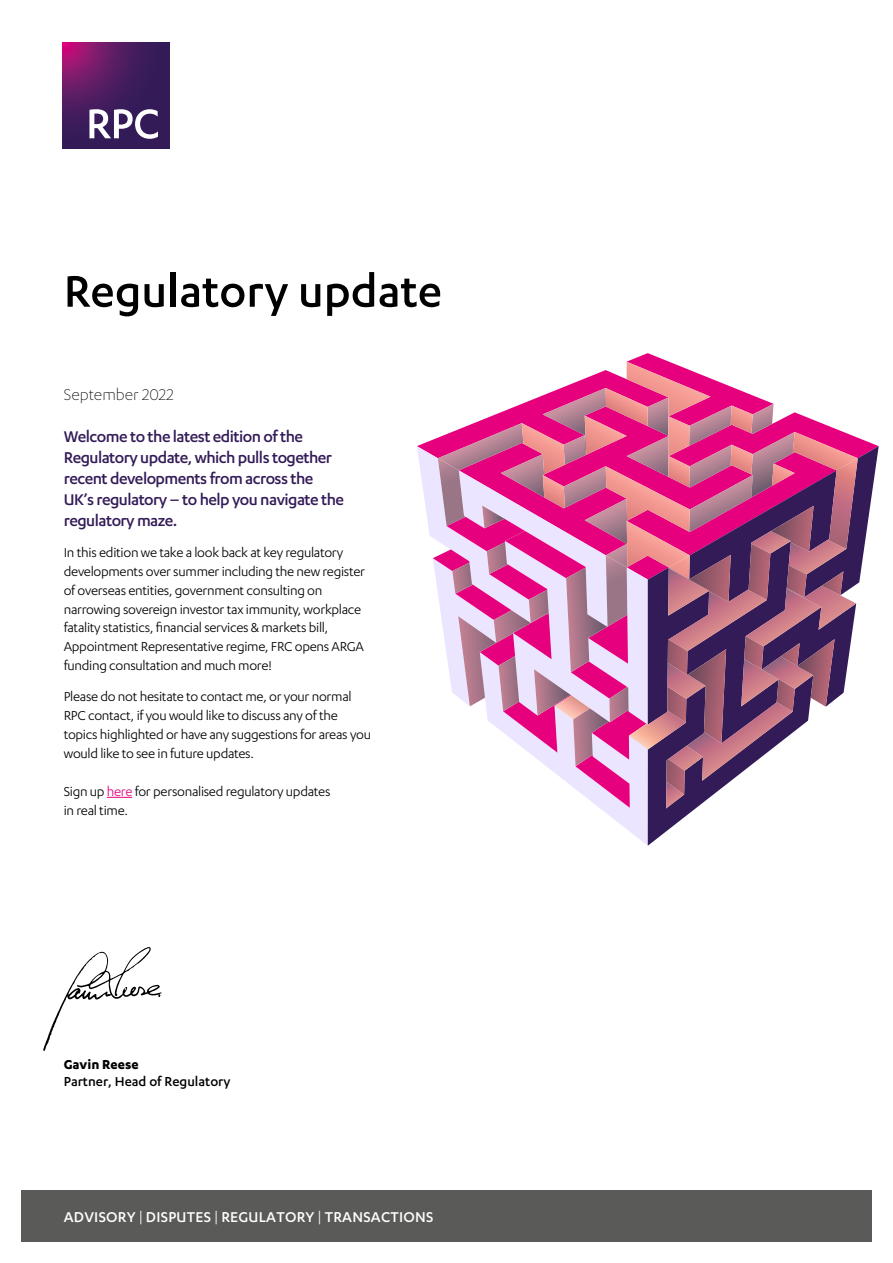
<style>
.page{position:relative;width:893px;height:1263px;background:#fff}
.page>*{position:absolute;margin:0;border:0;box-sizing:border-box;transform-origin:0 0}
.t1{font:500 51px "Karbon";color:#000}
.t2{font:500 18px/21px "Karbon";letter-spacing:-.03em;color:#331b58}
.t3{font:300 18px "Karbon";color:#000}
.t4{font:500 16.5px "Karbon";letter-spacing:.015em;color:#fff}
.t5{font:15px/18.8px "Karbon";letter-spacing:-.02em;color:#000}
.t6{font:500 15px "Karbon";color:#000}
.t7{font:700 15px "Karbon";color:#000}
.s1{color:#e6007d}
.s2{font-weight:400}
</style>
<div class="page">
<svg style="left:63px;top:43px;width:106px;height:106px;background:#4e1b5f"></svg>
<svg style="left:89px;top:109px;width:69px;height:30px"></svg>
<svg style="left:43px;top:947px;width:119px;height:104px"></svg>
<div style="left:21px;top:1191px;width:851px;height:51px;background:#5a5a59"></div>
<svg style="left:107px;top:797px;width:25px;height:1px"></svg>
<svg style="left:417px;top:446px;width:231px;height:400px"></svg>
<svg style="left:648px;top:446px;width:231px;height:400px"></svg>
<svg style="left:433px;top:362px;width:425px;height:446px"></svg>
<h1 class="t1" style="left:64px;top:263px;width:380px">Regulatory update</h1>
<p class="t3" style="left:64px;top:384px;width:112px">September 2022</p>
<p class="t2" style="left:64px;top:425px;width:282px">Welcome to the latest edition of the Regulatory update, which pulls together recent developments from across the UK’s regulatory – to help you navigate the regulatory maze.</p>
<p class="t5" style="left:64px;top:543px;width:303px">In this edition we take a look back at key regulatory developments over summer including the new register of overseas entities, government consulting on narrowing sovereign investor tax immunity, workplace fatality statistics, financial services &amp; markets bill, Appointment Representative regime, FRC opens ARGA funding consultation and much more!</p>
<p class="t5" style="left:64px;top:687px;width:309px">Please do not hesitate to contact me, or your normal RPC contact, if you would like to discuss any of the topics highlighted or have any suggestions for areas you would like to see in future updates.</p>
<p class="t5" style="left:64px;top:781px;width:268px">Sign up <span class="s1">here</span> for personalised regulatory updates in real time.</p>
<p class="t7" style="left:64px;top:1056px;width:76px">Gavin Reese</p>
<p class="t6" style="left:64px;top:1073px;width:168px">Partner, Head of Regulatory</p>
<p class="t4" style="left:64px;top:1208px;width:371px">ADVISORY <span class="s2">|</span> DISPUTES <span class="s2">|</span> REGULATORY <span class="s2">|</span> TRANSACTIONS</p>
</div>
